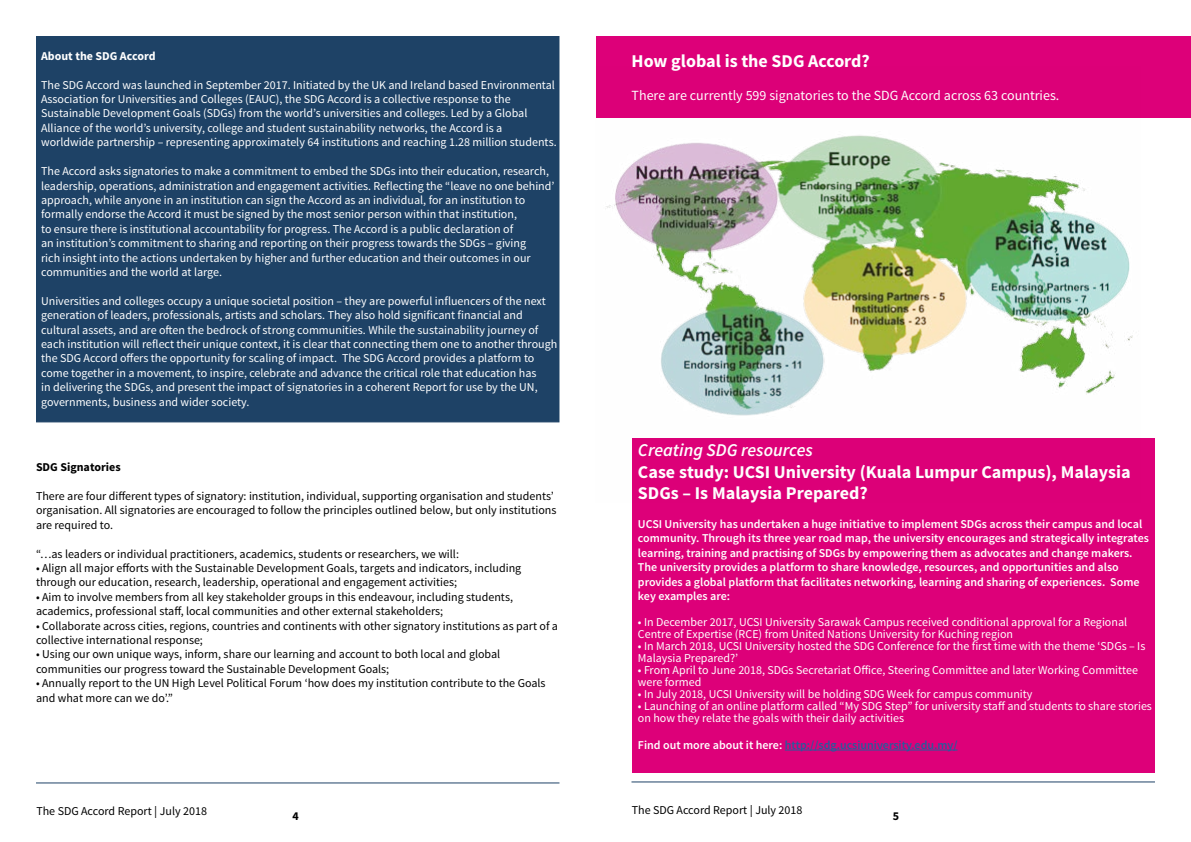
<style>
.page{position:relative;width:1191px;height:842px;background:#fff}
.page>*{position:absolute;margin:0;border:0;box-sizing:border-box;transform-origin:0 0}
.t1{font:700 18px/21.6px "Source Sans Pro";color:#fff}
.t2{font:italic 600 18px "Source Sans Pro";color:#fff}
.t3{font:14px "Source Sans Pro";color:#fff}
.t4{font:12px/14.4px "Source Sans Pro";color:#fff}
.t5{font:12px/14.4px "Source Sans Pro";color:#000}
.t6{font:600 12px/14.4px "Source Sans Pro";color:#fff}
.t7{font:600 12px "Source Sans Pro";color:#275b9b}
.t8{font:700 12px "Source Sans Pro";color:#fff}
.t9{font:700 12px "Source Sans Pro";color:#000}
.s1{color:#fff}
.s2{font-family:"Minion Pro"}
</style>
<div class="page">
<div style="left:596px;top:37px;width:594px;height:81px;background:#dd0079"></div>
<div style="left:632px;top:438px;width:522px;height:334px;background:#dd0079"></div>
<hr style="left:785px;top:750px;width:172px;height:1px;background:#275b9b">
<img style="left:606px;top:135px;width:527px;height:281px">
<hr style="left:631px;top:781px;width:524px;height:1px;background:#1e4266">
<div style="left:36px;top:36px;width:523px;height:386px;background:#1e4266"></div>
<hr style="left:36px;top:782px;width:523px;height:1px;background:#1e4266">
<p class="t8" style="left:41px;top:48px;width:116px">About the SDG Accord</p>
<p class="t4" style="left:41px;top:78px;width:517px">The SDG Accord was launched in September 2017. Initiated by the UK and Ireland based Environmental Association for Universities and Colleges (EAUC), the SDG Accord is a collective response to the Sustainable Development Goals (SDGs) from the world’s universities and colleges. Led by a Global Alliance of the world’s university, college and student sustainability networks, the Accord is a worldwide partnership – representing approximately 64 institutions and reaching 1.28 million students.</p>
<p class="t4" style="left:41px;top:164px;width:515px">The Accord asks signatories to make a commitment to embed the SDGs into their education, research, leadership, operations, administration and engagement activities. Reflecting the “leave no one behind’ approach, while anyone in an institution can sign the Accord as an individual, for an institution to formally endorse the Accord it must be signed by the most senior person within that institution,<br>to ensure there is institutional accountability for progress. The Accord is a public declaration of<br>an institution’s commitment to sharing and reporting on their progress towards the SDGs – giving<br>rich insight into the actions undertaken by higher and further education and their outcomes in our communities and the world at large.</p>
<p class="t4" style="left:41px;top:294px;width:518px">Universities and colleges occupy a unique societal position – they are powerful influencers of the next generation of leaders, professionals, artists and scholars. They also hold significant financial and cultural assets, and are often the bedrock of strong communities. While the sustainability journey of each institution will reflect their unique context, it is clear that connecting them one to another through the SDG Accord offers the opportunity for scaling of impact. The SDG Accord provides a platform to come together in a movement, to inspire, celebrate and advance the critical role that education has<br>in delivering the SDGs, and present the impact of signatories in a coherent Report for use by the UN, governments, business and wider society.</p>
<p class="t9" style="left:36px;top:459px;width:86px">SDG Signatories</p>
<p class="t5" style="left:36px;top:489px;width:522px">There are four different types of signatory: institution, individual, supporting organisation and students’ organisation. All signatories are encouraged to follow the principles outlined below, but only institutions are required to.</p>
<p class="t5" style="left:36px;top:546px;width:424px">“…as leaders or individual practitioners, academics, students or researchers, we will:</p>
<p class="t5" style="left:36px;top:561px;width:487px">• Align all major efforts with the Sustainable Development Goals, targets and indicators, including through our education, research, leadership, operational and engagement activities;</p>
<p class="t5" style="left:36px;top:590px;width:478px">• Aim to involve members from all key stakeholder groups in this endeavour, including students, academics, professional staff, local communities and other external stakeholders;</p>
<p class="t5" style="left:36px;top:618px;width:523px">• Collaborate across cities, regions, countries and continents with other signatory institutions as part of a collective international response;</p>
<p class="t5" style="left:36px;top:647px;width:466px">• Using our own unique ways, inform, share our learning and account to both local and global communities our progress toward the Sustainable Development Goals;</p>
<p class="t5" style="left:36px;top:676px;width:511px">• Annually report to the UN High Level Political Forum ‘how does my institution contribute to the Goals and what more can we do’.”</p>
<h1 class="t1" style="left:631px;top:50px;width:240px">How global is the SDG Accord?</h1>
<p class="t3" style="left:631px;top:87px;width:429px">There are currently 599 signatories to the SDG Accord across 63 countries.</p>
<h1 class="t2" style="left:638px;top:439px;width:177px">Creating SDG resources</h1>
<h1 class="t1" style="left:638px;top:461px;width:494px">Case study: UCSI University (Kuala Lumpur Campus), Malaysia<br>SDGs – Is Malaysia Prepared?</h1>
<p class="t6" style="left:638px;top:517px;width:513px">UCSI University has undertaken a huge initiative to implement SDGs across their campus and local community. Through its three year road map, the university encourages and strategically integrates learning, training and practising of SDGs by empowering them as advocates and change makers.<br>The university provides a platform to share knowledge, resources, and opportunities and also provides a global platform that facilitates networking, learning and sharing of experiences. Some key examples are:</p>
<p class="t4" style="left:638px;top:617px;width:491px;line-height:12px">• In December 2017, UCSI University Sarawak Campus received conditional approval for a Regional<br>Centre of Expertise (RCE) from United Nations University for Kuching region</p>
<p class="t4" style="left:638px;top:641px;width:509px;line-height:12px">• In March 2018, UCSI University hosted the SDG Conference for the first time with the theme ‘SDGs – Is<br>Malaysia Prepared?’</p>
<p class="t4" style="left:638px;top:665px;width:502px;line-height:12px">• From April to June 2018, SDGs Secretariat Office, Steering Committee and later Working Committee were formed</p>
<p class="t4" style="left:638px;top:687px;width:396px">• In July 2018, UCSI University will be holding SDG Week for campus community</p>
<p class="t4" style="left:638px;top:701px;width:515px;line-height:12px">• Launching of an online platform called “My SDG Step” for university staff and students to share stories on how they relate the goals with their daily activities</p>
<p class="t7" style="left:638px;top:737px;width:321px"><span class="s1">Find out more about it here:</span> http://sdg.ucsiuniversity.edu.my/</p>
<p class="t5" style="left:36px;top:804px;width:172px">The SDG Accord Report <span class="s2">|</span> July 2018</p>
<p class="t5" style="left:632px;top:802px;width:172px">The SDG Accord Report <span class="s2">|</span> July 2018</p>
<p class="t9" style="left:292px;top:808px;width:8px">4</p>
<p class="t9" style="left:892px;top:808px;width:8px">5</p>
</div>
